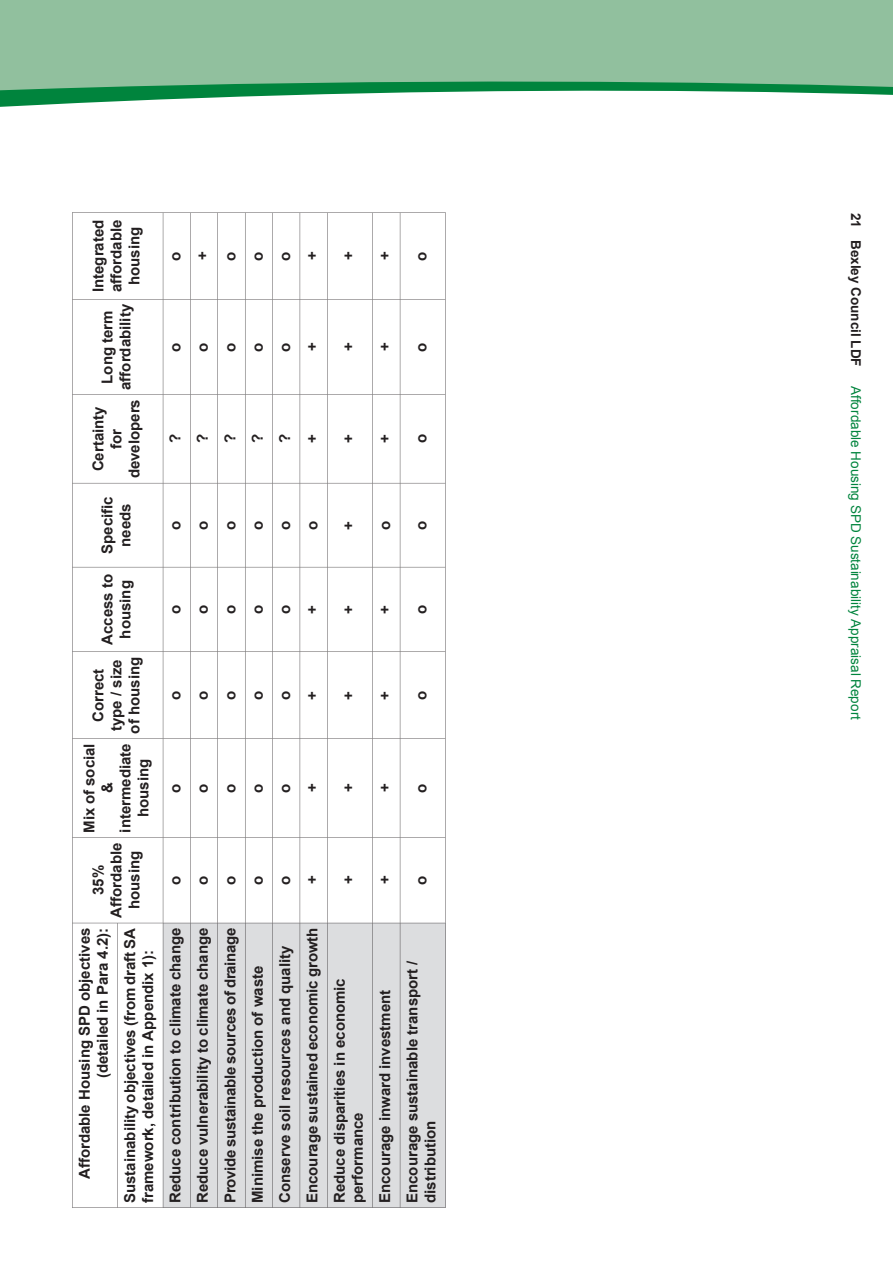
<style>
.page{position:relative;width:893px;height:1263px;background:#fff}
.page>*{position:absolute;margin:0;border:0;box-sizing:border-box;transform-origin:0 0}
.t1{font:700 15px/18px "Arial";color:#231f20;text-align:center}
.t2{font:13.5px "Arial";color:#00843d}
.t3{font:700 13.5px "Arial";color:#231f20}
</style>
<div class="page">
<svg style="left:72px;top:212px;width:374px;height:996px"></svg>
<div style="left:0;top:0;width:893px;height:52px;background:#91c09e"></div>
<svg style="left:0;top:52px;width:893px;height:55px;fill:#91c09e"></svg>
<p class="t1" style="left:91px;top:292px;width:74px;rotate:-90deg">Integrated affordable housing</p>
<p class="t1" style="left:100px;top:390px;width:87px;rotate:-90deg">Long term affordability</p>
<p class="t1" style="left:91px;top:478px;width:81px;rotate:-90deg">Certainty for developers</p>
<p class="t1" style="left:100px;top:554px;width:59px;rotate:-90deg">Specific needs</p>
<p class="t1" style="left:100px;top:645px;width:72px;rotate:-90deg">Access to housing</p>
<p class="t1" style="left:91px;top:733px;width:78px;rotate:-90deg">Correct type / size of housing</p>
<p class="t1" style="left:82px;top:832px;width:91px;rotate:-90deg">Mix of social &amp; intermediate housing</p>
<p class="t1" style="left:91px;top:917px;width:76px;rotate:-90deg">35%<br>Affordable housing</p>
<p class="t1" style="left:77px;top:1179px;width:253px;text-align:right;rotate:-90deg">Affordable Housing SPD objectives (detailed in Para 4.2):</p>
<p class="t1" style="left:122px;top:1203px;width:277px;text-align:left;rotate:-90deg">Sustainability objectives (from draft SA framework, detailed in Appendix 1):</p>
<p class="t1" style="left:168px;top:261px;width:11px;rotate:-90deg">o</p>
<p class="t1" style="left:195px;top:260px;width:10px;rotate:-90deg">+</p>
<p class="t1" style="left:222px;top:261px;width:11px;rotate:-90deg">o</p>
<p class="t1" style="left:250px;top:261px;width:11px;rotate:-90deg">o</p>
<p class="t1" style="left:168px;top:352px;width:11px;rotate:-90deg">o</p>
<p class="t1" style="left:195px;top:352px;width:11px;rotate:-90deg">o</p>
<p class="t1" style="left:222px;top:352px;width:11px;rotate:-90deg">o</p>
<p class="t1" style="left:250px;top:352px;width:11px;rotate:-90deg">o</p>
<p class="t1" style="left:168px;top:443px;width:11px;rotate:-90deg">?</p>
<p class="t1" style="left:195px;top:443px;width:11px;rotate:-90deg">?</p>
<p class="t1" style="left:222px;top:443px;width:11px;rotate:-90deg">?</p>
<p class="t1" style="left:250px;top:443px;width:11px;rotate:-90deg">?</p>
<p class="t1" style="left:168px;top:530px;width:11px;rotate:-90deg">o</p>
<p class="t1" style="left:195px;top:530px;width:11px;rotate:-90deg">o</p>
<p class="t1" style="left:222px;top:530px;width:11px;rotate:-90deg">o</p>
<p class="t1" style="left:250px;top:530px;width:11px;rotate:-90deg">o</p>
<p class="t1" style="left:168px;top:614px;width:11px;rotate:-90deg">o</p>
<p class="t1" style="left:195px;top:614px;width:11px;rotate:-90deg">o</p>
<p class="t1" style="left:222px;top:614px;width:11px;rotate:-90deg">o</p>
<p class="t1" style="left:250px;top:614px;width:11px;rotate:-90deg">o</p>
<p class="t1" style="left:168px;top:700px;width:11px;rotate:-90deg">o</p>
<p class="t1" style="left:195px;top:700px;width:11px;rotate:-90deg">o</p>
<p class="t1" style="left:222px;top:700px;width:11px;rotate:-90deg">o</p>
<p class="t1" style="left:250px;top:700px;width:11px;rotate:-90deg">o</p>
<p class="t1" style="left:168px;top:792px;width:11px;rotate:-90deg">o</p>
<p class="t1" style="left:195px;top:792px;width:11px;rotate:-90deg">o</p>
<p class="t1" style="left:222px;top:792px;width:11px;rotate:-90deg">o</p>
<p class="t1" style="left:250px;top:792px;width:11px;rotate:-90deg">o</p>
<p class="t1" style="left:168px;top:885px;width:11px;rotate:-90deg">o</p>
<p class="t1" style="left:195px;top:885px;width:11px;rotate:-90deg">o</p>
<p class="t1" style="left:222px;top:885px;width:11px;rotate:-90deg">o</p>
<p class="t1" style="left:250px;top:885px;width:11px;rotate:-90deg">o</p>
<p class="t1" style="left:168px;top:1203px;width:277px;rotate:-90deg">Reduce contribution to climate change</p>
<p class="t1" style="left:195px;top:1203px;width:277px;rotate:-90deg">Reduce vulnerability to climate change</p>
<p class="t1" style="left:222px;top:1203px;width:277px;rotate:-90deg">Provide sustainable sources of drainage</p>
<p class="t1" style="left:250px;top:1203px;width:239px;rotate:-90deg">Minimise the production of waste</p>
<p class="t1" style="left:277px;top:261px;width:11px;rotate:-90deg">o</p>
<p class="t1" style="left:305px;top:260px;width:10px;rotate:-90deg">+</p>
<p class="t1" style="left:341px;top:260px;width:10px;rotate:-90deg">+</p>
<p class="t1" style="left:277px;top:352px;width:11px;rotate:-90deg">o</p>
<p class="t1" style="left:305px;top:351px;width:10px;rotate:-90deg">+</p>
<p class="t1" style="left:341px;top:351px;width:10px;rotate:-90deg">+</p>
<p class="t1" style="left:277px;top:443px;width:11px;rotate:-90deg">?</p>
<p class="t1" style="left:305px;top:443px;width:10px;rotate:-90deg">+</p>
<p class="t1" style="left:341px;top:443px;width:10px;rotate:-90deg">+</p>
<p class="t1" style="left:277px;top:530px;width:11px;rotate:-90deg">o</p>
<p class="t1" style="left:305px;top:530px;width:11px;rotate:-90deg">o</p>
<p class="t1" style="left:341px;top:529px;width:10px;rotate:-90deg">+</p>
<p class="t1" style="left:277px;top:614px;width:11px;rotate:-90deg">o</p>
<p class="t1" style="left:305px;top:614px;width:10px;rotate:-90deg">+</p>
<p class="t1" style="left:341px;top:614px;width:10px;rotate:-90deg">+</p>
<p class="t1" style="left:277px;top:700px;width:11px;rotate:-90deg">o</p>
<p class="t1" style="left:305px;top:700px;width:10px;rotate:-90deg">+</p>
<p class="t1" style="left:341px;top:700px;width:10px;rotate:-90deg">+</p>
<p class="t1" style="left:277px;top:792px;width:11px;rotate:-90deg">o</p>
<p class="t1" style="left:305px;top:792px;width:10px;rotate:-90deg">+</p>
<p class="t1" style="left:341px;top:792px;width:10px;rotate:-90deg">+</p>
<p class="t1" style="left:277px;top:885px;width:11px;rotate:-90deg">o</p>
<p class="t1" style="left:305px;top:884px;width:10px;rotate:-90deg">+</p>
<p class="t1" style="left:341px;top:884px;width:10px;rotate:-90deg">+</p>
<p class="t1" style="left:277px;top:1203px;width:259px;rotate:-90deg">Conserve soil resources and quality</p>
<p class="t1" style="left:305px;top:1203px;width:277px;rotate:-90deg">Encourage sustained economic growth</p>
<p class="t1" style="left:332px;top:1203px;width:226px;text-align:left;rotate:-90deg">Reduce disparities in economic performance</p>
<p class="t1" style="left:377px;top:260px;width:10px;rotate:-90deg">+</p>
<p class="t1" style="left:414px;top:261px;width:11px;rotate:-90deg">o</p>
<p class="t1" style="left:377px;top:351px;width:10px;rotate:-90deg">+</p>
<p class="t1" style="left:414px;top:352px;width:11px;rotate:-90deg">o</p>
<p class="t1" style="left:377px;top:443px;width:10px;rotate:-90deg">+</p>
<p class="t1" style="left:414px;top:443px;width:11px;rotate:-90deg">o</p>
<p class="t1" style="left:377px;top:530px;width:11px;rotate:-90deg">o</p>
<p class="t1" style="left:414px;top:530px;width:11px;rotate:-90deg">o</p>
<p class="t1" style="left:377px;top:614px;width:10px;rotate:-90deg">+</p>
<p class="t1" style="left:414px;top:614px;width:11px;rotate:-90deg">o</p>
<p class="t1" style="left:377px;top:700px;width:10px;rotate:-90deg">+</p>
<p class="t1" style="left:414px;top:700px;width:11px;rotate:-90deg">o</p>
<p class="t1" style="left:377px;top:792px;width:10px;rotate:-90deg">+</p>
<p class="t1" style="left:414px;top:792px;width:11px;rotate:-90deg">o</p>
<p class="t1" style="left:377px;top:884px;width:10px;rotate:-90deg">+</p>
<p class="t1" style="left:414px;top:885px;width:11px;rotate:-90deg">o</p>
<p class="t1" style="left:377px;top:1203px;width:215px;rotate:-90deg">Encourage inward investment</p>
<p class="t1" style="left:405px;top:1203px;width:244px;text-align:left;rotate:-90deg">Encourage sustainable transport / distribution</p>
<p class="t3" style="left:861px;top:213px;width:155px;rotate:90deg">21 Bexley Council LDF</p>
<p class="t2" style="left:861px;top:386px;width:335px;rotate:90deg">Affordable Housing SPD Sustainability Appraisal Report</p>
</div>
